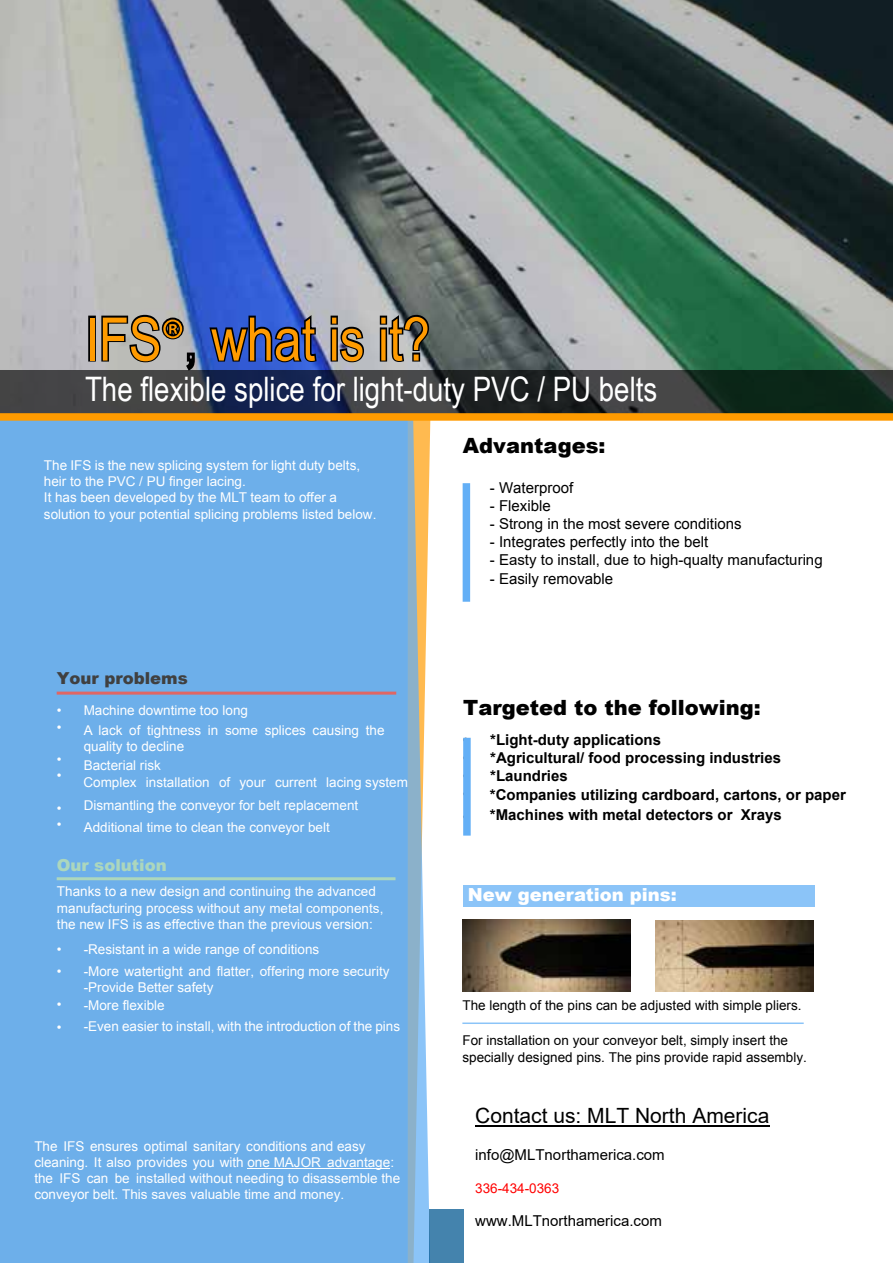
<style>
.page{position:relative;width:893px;height:1263px;background:#fff}
.page>*{position:absolute;margin:0;border:0;box-sizing:border-box;transform-origin:0 0}
.t1{font:60px "Arial Narrow";color:#ff9b00}
.t2{font:33.75px "Arial Narrow";color:#fff}
.t3{font:900 21px "Arial";color:#000}
.t4{font:21px "Arial";color:#000}
.t5{font:900 18px "Arial";color:#fff}
.t6{font:900 16.5px "Arial";color:#404040}
.t7{font:900 16.5px "Arial";color:#acd7bd}
.t8{font:15px "Arial";color:#000}
.t9{font:700 15px "Arial";color:#000}
.t10{font:15px "Arial";color:#000}
.t11{font:700 15px "Arial";color:#000}
.t12{font:13.5px/16.2px "Arial";color:#fff}
.t13{font:13.5px/16.2px "Arial";color:#000}
.t14{font:13.5px "Arial";color:#f00}
.s1{font-family:"Myriad Pro";font-stretch:condensed}
.s2{font-style:inherit}
.s3{color:#fff}
.s4{font-size:13.5px;color:#fff}
</style>
<div class="page">
<img style="left:463px;top:919px;width:167px;height:72px">
<img style="left:655px;top:921px;width:159px;height:70px">
<div style="left:0;top:421px;width:430px;height:842px;background:#6dafea"></div>
<img style="left:0;top:0;width:893px;height:370px">
<div style="left:463px;top:885px;width:352px;height:22px;background:#8bc4f8"></div>
<div style="left:429px;top:1209px;width:34px;height:54px;background:#4483ad"></div>
<div style="left:463px;top:483px;width:7px;height:119px;background:#63aff6"></div>
<div style="left:463px;top:738px;width:8px;height:98px;background:#63aff6"></div>
<hr style="left:462px;top:1022px;width:342px;height:2px;background:#63aff6">
<hr style="left:247px;top:1168px;width:143px;height:1px;background:#fff">
<hr style="left:57px;top:692px;width:339px;height:3px;background:#e06664">
<hr style="left:57px;top:877px;width:338px;height:3px;background:#acd7bd">
<svg style="left:0;top:370px;width:893px;height:43px;background:#2a3337"></svg>
<div style="left:88px;top:316px;width:8px;height:46px;border:3px solid #000"></div>
<svg style="left:100px;top:313px;width:97px;height:60px;background:#7b7e80"></svg>
<svg style="left:207px;top:312px;width:111px;height:56px;background:#253f8b"></svg>
<div style="left:331px;top:316px;width:7px;height:9px;border:3px solid #000"></div>
<div style="left:331px;top:327px;width:7px;height:35px;border:3px solid #000"></div>
<svg style="left:338px;top:325px;width:28px;height:39px"></svg>
<div style="left:380px;top:316px;width:7px;height:9px;border:3px solid #000"></div>
<div style="left:380px;top:327px;width:7px;height:35px;border:3px solid #000"></div>
<svg style="left:387px;top:312px;width:44px;height:52px;background:#5d6162"></svg>
<div style="left:0;top:413px;width:893px;height:8px;background:#ff9b00"></div>
<hr style="left:475px;top:1125px;width:294px;height:2px;background:#000">
<h1 class="t1" style="left:85px;top:295px;width:346px">IFS<span class="s1">®</span> what is it?</h1>
<h2 class="t2" style="left:85px;top:364px;width:574px">The flexible splice for light-duty PVC / PU belts</h2>
<p class="t12" style="left:44px;top:457px;width:334px">The IFS is the new splicing system for light duty belts, heir to the PVC / PU finger lacing.<br>It has been developed by the MLT team to offer a solution to your potential splicing problems listed below.</p>
<p class="t6" style="left:57px;top:666px;width:133px">Your problems</p>
<p class="t12" style="left:57px;top:703px;width:193px">• Machine downtime too long</p>
<p class="t12" style="left:84px;top:722px;width:302px;text-indent:-27px">• A lack of tightness in some splices causing the quality to decline</p>
<p class="t12" style="left:57px;top:760px;width:106px;line-height:10.2px">• Bacterial risk •</p>
<p class="t12" style="left:83px;top:775px;width:326px">Complex installation of your current lacing system</p>
<p class="t12" style="left:57px;top:797px;width:303px">• Dismantling the conveyor for belt replacement</p>
<p class="t12" style="left:57px;top:819px;width:275px">• Additional time to clean the conveyor belt</p>
<p class="t7" style="left:57px;top:853px;width:111px">Our solution</p>
<p class="t12" style="left:57px;top:884px;width:328px">Thanks to a new design and <span class="s2">continuing the</span> a<span class="s2">dvanced </span>manufacturing process <span class="s2">without any metal components</span>, the new IFS is <span class="s2">as</span> effective than the previous version:</p>
<p class="t12" style="left:57px;top:941px;width:264px">• -Resistant in a wide range of conditions</p>
<p class="t12" style="left:84px;top:964px;width:307px;line-height:15.1px;text-indent:-27px">• -More watertight and flatter, offering more security -Provide Better safety</p>
<p class="t12" style="left:57px;top:997px;width:110px">• -More flexible</p>
<p class="t12" style="left:57px;top:1018px;width:345px">• -Even easier to install, with the introduction of the pins</p>
<p class="t12" style="left:34px;top:1138px;width:367px"><span class="s2">T</span>he IFS ensures optimal sanitary conditions and easy cleaning. <span class="s2">I</span>t <span class="s2">also</span> provides you with one <span class="s2">MAJOR</span> advantage: the IFS can be installed without needing to disassemble the conveyor belt. <span class="s2">This saves valuable time and money.</span></p>
<h3 class="t3" style="left:463px;top:430px;width:144px">Advantages:</h3>
<p class="t8" style="left:463px;top:477px;width:112px">• - Waterproof</p>
<p class="t8" style="left:463px;top:495px;width:89px">• - Flexible</p>
<p class="t8" style="left:463px;top:513px;width:280px">• - Strong in the most severe conditions</p>
<p class="t8" style="left:463px;top:531px;width:247px">• - Integrates perfectly into the belt</p>
<p class="t8" style="left:463px;top:549px;width:361px">• - Easty to install, due to high-qualty manufacturing</p>
<p class="t8" style="left:463px;top:569px;width:152px">• - Easily removable</p>
<h3 class="t3" style="left:463px;top:693px;width:299px">Targeted to the following:</h3>
<p class="t9" style="left:463px;top:730px;width:199px">• <span class="s2">*</span>Light-duty applications</p>
<p class="t9" style="left:463px;top:748px;width:319px">• <span class="s2">*</span>Agricultural/ food processing industries</p>
<p class="t9" style="left:463px;top:766px;width:106px">• <span class="s2">*</span>Laundries</p>
<p class="t9" style="left:463px;top:784px;width:384px">• <span class="s2">*</span>Companies utilizing cardboard, cartons, or <span class="s2">paper</span></p>
<p class="t11" style="left:463px;top:804px;width:320px"><span class="s2">•</span> *Machines with metal detectors or Xrays</p>
<h3 class="t5" style="left:468px;top:882px;width:210px">New generation pins:</h3>
<p class="t13" style="left:462px;top:997px;width:341px">The length of the pins can be adjusted with simple pliers.</p>
<p class="t13" style="left:462px;top:1032px;width:346px">For installation on your conveyor belt, simply insert the specially designed pins. The pins provide rapid assembly.</p>
<h3 class="t4" style="left:475px;top:1101px;width:296px">Contact us: MLT North America</h3>
<p class="t10" style="left:475px;top:1144px;width:191px">info@MLTnorthamerica.com</p>
<p class="t14" style="left:475px;top:1179px;width:86px">336-434-0363</p>
<p class="t10" style="left:475px;top:1211px;width:211px">www.MLTnorthamerica.com<span class="s3">ow</span><span class="s4">.</span></p>
</div>
